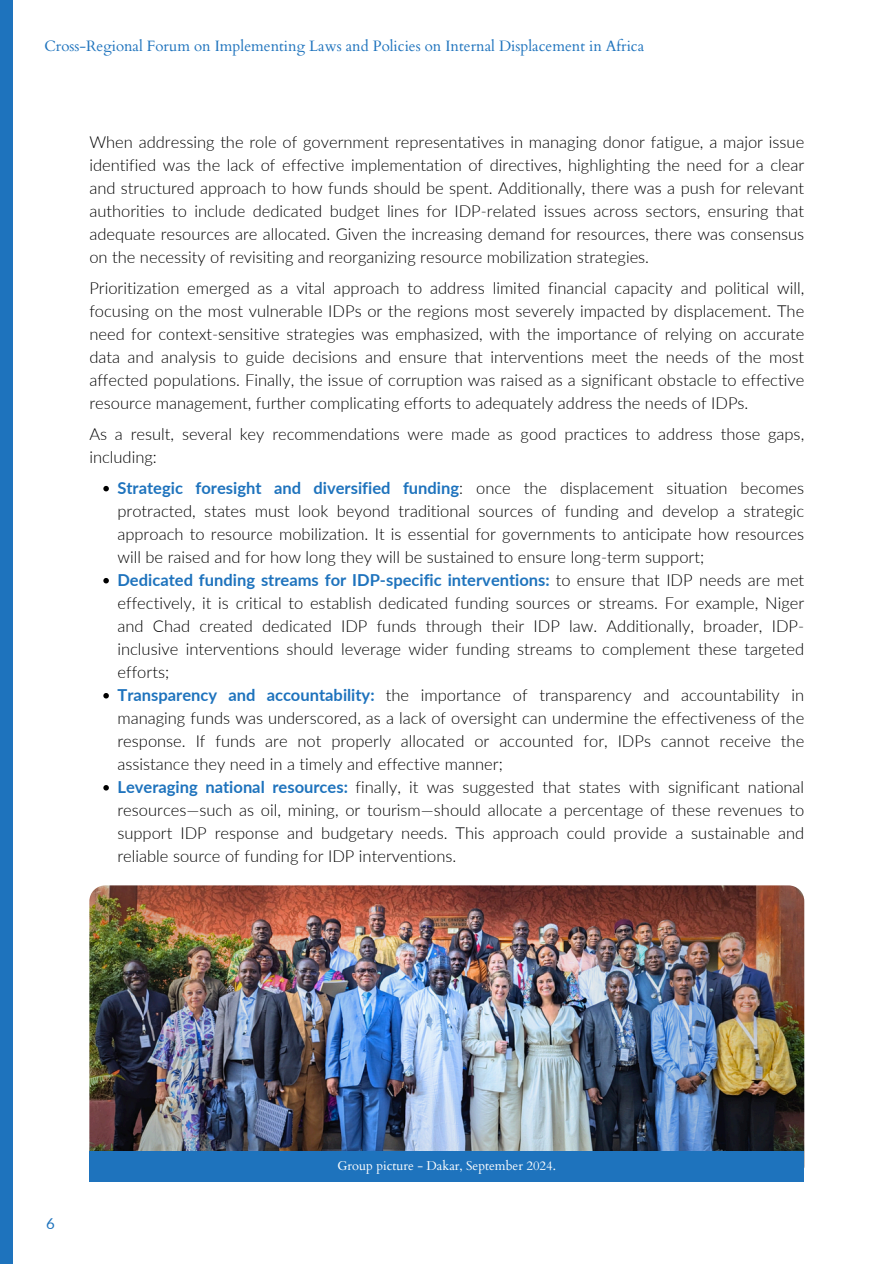
<style>
.page{position:relative;width:894px;height:1264px;background:#fff}
.page>*{position:absolute;margin:0;border:0;box-sizing:border-box;transform-origin:0 0}
.t1{font:300 16.5px/23px "Lato";color:#000;text-align:justify}
.t2{font:15px "Cardo";color:#1e73bd}
.t3{font:15px "Lato";color:#1e73bd}
.t4{font:12.75px "Cardo";color:#fff}
.s1{font-weight:700;color:#1e73bd}
</style>
<div class="page">
<div style="left:0;top:0;width:13px;height:1263px;background:#1e73bd"></div>
<svg style="left:103px;top:486px;width:6px;height:5px"></svg>
<svg style="left:103px;top:578px;width:6px;height:5px"></svg>
<svg style="left:103px;top:693px;width:6px;height:5px"></svg>
<svg style="left:103px;top:785px;width:6px;height:5px"></svg>
<img style="left:89px;top:885px;width:715px;height:296px;border-radius:16px">
<div style="left:89px;top:1151px;width:715px;height:30px;background:#1e73bd"></div>
<p class="t2" style="left:44px;top:36px;width:601px">Cross-Regional Forum on Implementing Laws and Policies on Internal Displacement in Africa</p>
<h1 class="t1" style="left:89px;top:130px;width:716px">When addressing the role of government representatives in managing donor fatigue, a major issue identified was the lack of effective implementation of directives, highlighting the need for a clear and structured approach to how funds should be spent. Additionally, there was a push for relevant authorities to include dedicated budget lines for IDP-related issues across sectors, ensuring that adequate resources are allocated. Given the increasing demand for resources, there was consensus on the necessity of revisiting and reorganizing resource mobilization strategies.</h1>
<h1 class="t1" style="left:89px;top:276px;width:716px">Prioritization emerged as a vital approach to address limited financial capacity and political will, focusing on the most vulnerable IDPs or the regions most severely impacted by displacement. The need for context-sensitive strategies was emphasized, with the importance of relying on accurate data and analysis to guide decisions and ensure that interventions meet the needs of the most affected populations. Finally, the issue of corruption was raised as a significant obstacle to effective resource management, further complicating efforts to adequately address the needs of IDPs.</h1>
<h1 class="t1" style="left:89px;top:422px;width:716px">As a result, several key recommendations were made as good practices to address those gaps, including:</h1>
<p class="t1" style="left:117px;top:476px;width:688px"><span class="s1">Strategic foresight and diversified funding</span>: once the displacement situation becomes protracted, states must look beyond traditional sources of funding and develop a strategic approach to resource mobilization. It is essential for governments to anticipate how resources will be raised and for how long they will be sustained to ensure long-term support;</p>
<p class="t1" style="left:117px;top:568px;width:688px"><span class="s1">Dedicated funding streams for IDP-specific interventions:</span> to ensure that IDP needs are met effectively, it is critical to establish dedicated funding sources or streams. For example, Niger and Chad created dedicated IDP funds through their IDP law. Additionally, broader, IDP&shy;inclusive interventions should leverage wider funding streams to complement these targeted efforts;</p>
<p class="t1" style="left:117px;top:683px;width:688px"><span class="s1">Transparency and accountability:</span> the importance of transparency and accountability in managing funds was underscored, as a lack of oversight can undermine the effectiveness of the response. If funds are not properly allocated or accounted for, IDPs cannot receive the assistance they need in a timely and effective manner;</p>
<p class="t1" style="left:117px;top:775px;width:688px"><span class="s1">Leveraging national resources:</span> finally, it was suggested that states with significant national resources—such as oil, mining, or tourism—should allocate a percentage of these revenues to support IDP response and budgetary needs. This approach could provide a sustainable and reliable source of funding for IDP interventions.</p>
<h1 class="t3" style="left:46px;top:1213px;width:10px">6</h1>
<p class="t4" style="left:337px;top:1157px;width:220px">Group picture - Dakar, September 2024.</p>
</div>
